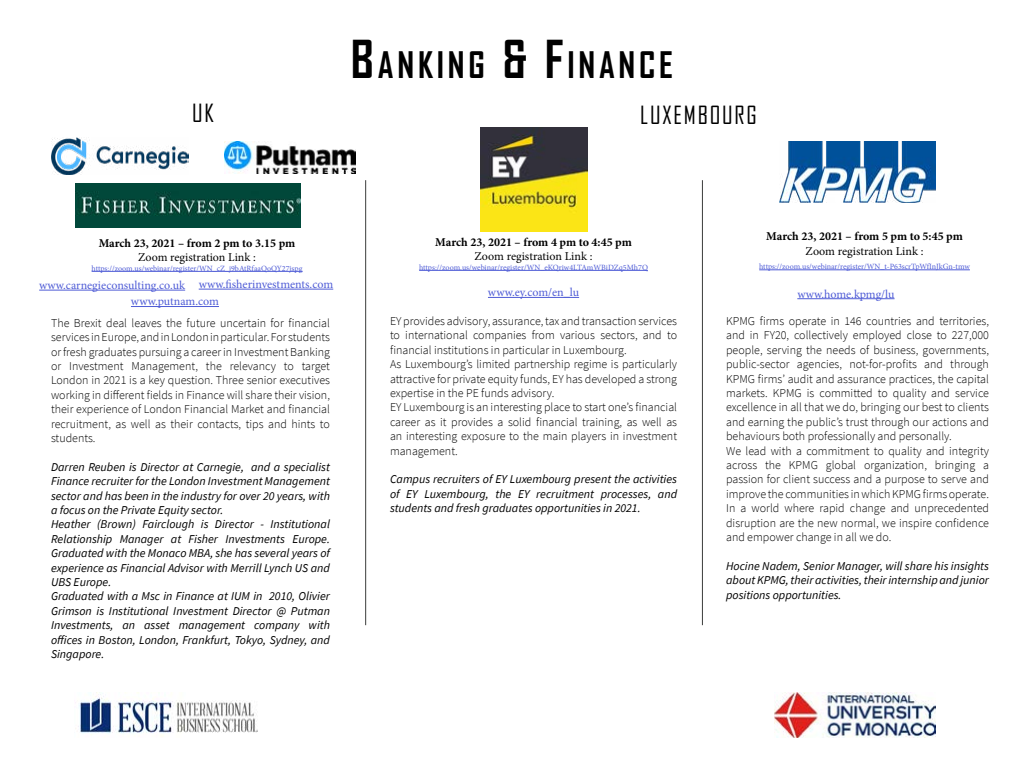
<style>
.page{position:relative;width:1024px;height:768px;background:#fff}
.page>*{position:absolute;margin:0;border:0;box-sizing:border-box;transform-origin:0 0}
.t1{font:700 35px "Agency FB";letter-spacing:.105em;color:#000}
.t2{font:24px "Agency FB";letter-spacing:.075em;color:#000}
.t3{font:300 12px/14.4px "Source Sans Pro";color:#000}
.t4{font:italic 12px/14.4px "Source Sans Pro";color:#000;text-align:justify}
.t5{font:12px "Minion Pro";color:#4f5cd6}
.t6{font:700 12px "Minion Pro";letter-spacing:-.005em;color:#000}
.t7{font:12px "Minion Pro";color:#000}
.t8{font:8px "Minion Pro";color:#4f5cd6}
.s1{font-size:50px}
</style>
<div class="page">
<hr style="left:131px;top:306px;width:88px;height:1px;background:#4f5cd6">
<hr style="left:92px;top:271px;width:210px;height:1px;background:#4f5cd6">
<hr style="left:39px;top:290px;width:146px;height:1px;background:#4f5cd6">
<hr style="left:199px;top:289px;width:134px;height:1px;background:#4f5cd6">
<img style="left:75px;top:184px;width:226px;height:43px">
<img style="left:51px;top:138px;width:138px;height:36px">
<img style="left:225px;top:142px;width:130px;height:32px">
<img style="left:75px;top:694px;width:183px;height:43px">
<img style="left:774px;top:693px;width:162px;height:44px">
<hr style="left:702px;top:180px;width:1px;height:445px;background:#3b3c3b">
<hr style="left:419px;top:270px;width:229px;height:1px;background:#4f5cd6">
<hr style="left:488px;top:297px;width:91px;height:1px;background:#4f5cd6">
<img style="left:480px;top:127px;width:107px;height:104px">
<hr style="left:366px;top:180px;width:1px;height:445px;background:#3b3c3b">
<img style="left:779px;top:142px;width:157px;height:61px">
<hr style="left:759px;top:270px;width:211px;height:1px;background:#4f5cd6">
<hr style="left:797px;top:298px;width:98px;height:1px;background:#4f5cd6">
<h1 class="t1" style="left:351px;top:43px;width:324px"><span class="s1">B</span>ANKING <span class="s1">&amp; F</span>INANCE</h1>
<h2 class="t2" style="left:192px;top:98px;width:23px">UK</h2>
<h2 class="t2" style="left:640px;top:100px;width:118px">LUXEMBOURG</h2>
<p class="t6" style="left:99px;top:234px;width:198px">March 23, 2021 – from 2 pm to 3.15 pm</p>
<p class="t7" style="left:138px;top:249px;width:119px">Zoom registration Link :</p>
<p class="t8" style="left:92px;top:263px;width:212px">https://zoom.us/webinar/register/WN_cZ_j9bAtRfaaQoQY27jspg</p>
<p class="t5" style="left:39px;top:277px;width:296px">www.carnegieconsulting.co.uk www.fisherinvestments.com</p>
<p class="t3" style="left:51px;top:316px;width:280px;text-align:justify">The Brexit deal leaves the future uncertain for financial services in Europe, and in London in particular. For students or fresh graduates pursuing a career in Investment Banking or Investment Management, the relevancy to target London in 2021 is a key question. Three senior executives working in different fields in Finance will share their vision, their experience of London Financial Market and financial recruitment, as well as their contacts, tips and hints to students.</p>
<p class="t4" style="left:51px;top:460px;width:280px;text-align:left">Darren Reuben is Director at Carnegie, and a specialist Finance recruiter for the London Investment Management sector and has been in the industry for over 20 years, with a focus on the Private Equity sector.<br>Heather (Brown) Fairclough is Director - Institutional Relationship Manager at Fisher Investments Europe.<br>Graduated with the Monaco MBA, she has several years of experience as Financial Advisor with Merrill Lynch US and UBS Europe.<br>Graduated with a Msc in Finance at IUM in 2010, Olivier Grimson is Institutional Investment Director @ Putman Investments, an asset management company with offices in Boston, London, Frankfurt, Tokyo, Sydney, and Singapore.</p>
<p class="t5" style="left:131px;top:293px;width:90px">www.putnam.com</p>
<p class="t6" style="left:435px;top:233px;width:198px">March 23, 2021 – from 4 pm to 4:45 pm</p>
<p class="t7" style="left:475px;top:248px;width:119px">Zoom registration Link :</p>
<p class="t8" style="left:419px;top:262px;width:230px">https://zoom.us/webinar/register/WN_eKQriw4LTAmWBiDZq5Mh7Q</p>
<p class="t6" style="left:766px;top:228px;width:198px">March 23, 2021 – from 5 pm to 5:45 pm</p>
<p class="t7" style="left:806px;top:243px;width:119px">Zoom registration Link :</p>
<p class="t8" style="left:759px;top:261px;width:212px">https://zoom.us/webinar/register/WN_t-P63scrTpWfInJkGn-tmw</p>
<p class="t5" style="left:488px;top:284px;width:93px">www.ey.com/en_lu</p>
<p class="t5" style="left:797px;top:286px;width:99px">www.home.kpmg/lu</p>
<p class="t3" style="left:390px;top:314px;width:289px">EY provides advisory, assurance, tax and transaction services to international companies from various sectors, and to financial institutions in particular in Luxembourg.<br>As Luxembourg’s limited partnership regime is particularly attractive for private equity funds, EY has developed a strong expertise in the PE funds advisory.<br>EY Luxembourg is an interesting place to start one’s financial career as it provides a solid financial training, as well as an interesting exposure to the main players in investment management.</p>
<p class="t4" style="left:390px;top:472px;width:289px">Campus recruiters of EY Luxembourg present the activities of EY Luxembourg, the EY recruitment processes, and students and fresh graduates opportunities in 2021.</p>
<p class="t3" style="left:726px;top:314px;width:264px">KPMG firms operate in 146 countries and territories, and in FY20, collectively employed close to 227,000 people, serving the needs of business, governments, public-sector agencies, not-for-profits and through KPMG firms’ audit and assurance practices, the capital markets. KPMG is committed to quality and service excellence in all that we do, bringing our best to clients and earning the public’s trust through our actions and behaviours both professionally and personally.<br>We lead with a commitment to quality and integrity across the KPMG global organization, bringing a passion for client success and a purpose to serve and improve the communities in which KPMG firms operate.<br>In a world where rapid change and unprecedented disruption are the new normal, we inspire confidence and empower change in all we do.</p>
<p class="t4" style="left:726px;top:558px;width:264px">Hocine Nadem, Senior Manager, will share his insights about KPMG, their activities, their internship and junior positions opportunities.</p>
</div>
